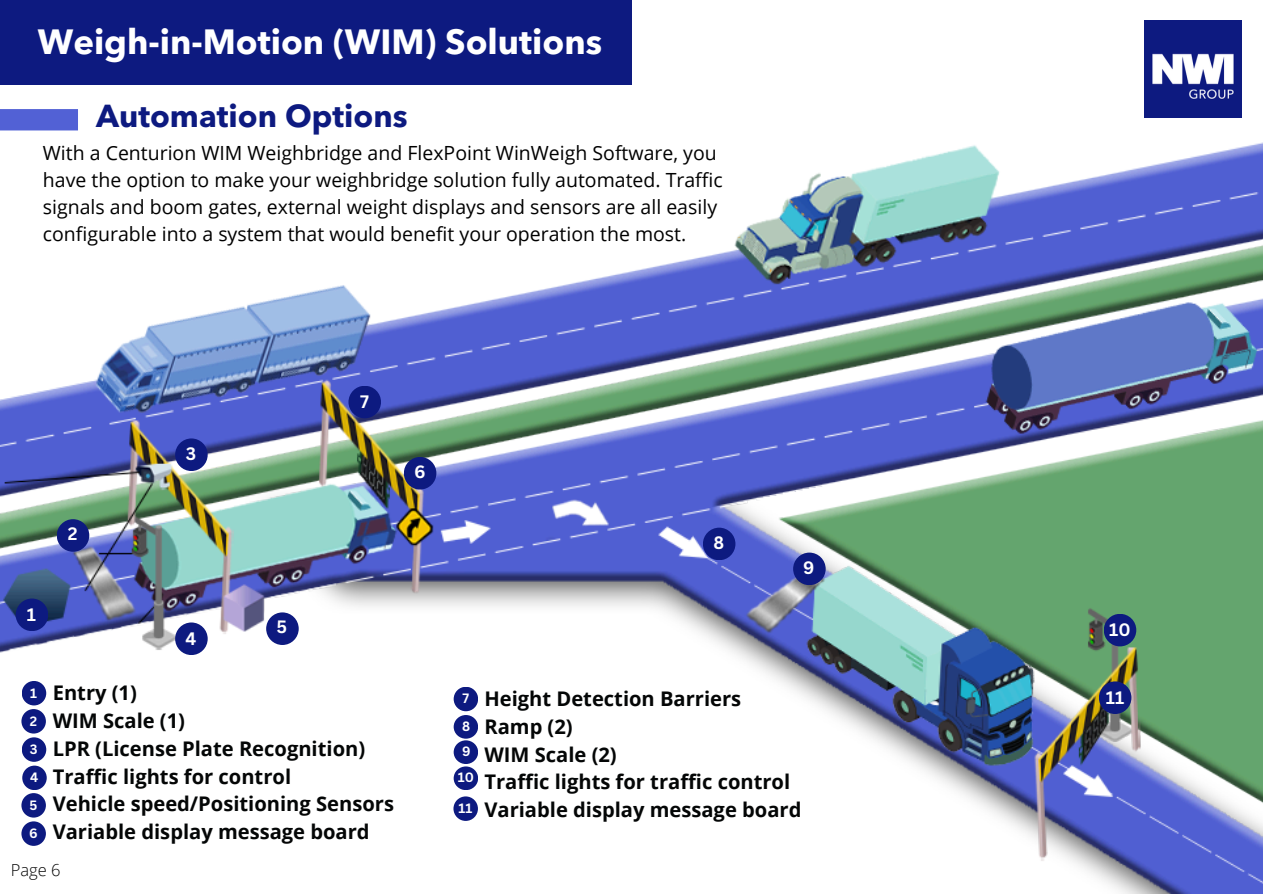
<style>
.page{position:relative;width:1263px;height:894px;background:#fff}
.page>*{position:absolute;margin:0;border:0;box-sizing:border-box;transform-origin:0 0}
.t1{font:700 34.65px "Avenir Next LT Pro";color:#fff}
.t2{font:700 31.5px "Avenir Next LT Pro";color:#0d1a80}
.t3{font:700 20.1px/27.8px "Open Sans";color:#040606}
.t4{font:19.5px/27px "Open Sans";color:#000}
.t5{font:700 17.55px "Canva Sans";color:#fff}
.t6{font:300 16.5px "Open Sans";color:#000}
.t7{font:700 13.2px "Canva Sans";color:#fff}
</style>
<div class="page">
<img style="left:1144px;top:20px;width:97px;height:88px">
<img style="left:0;top:108px;width:1263px;height:785px">
<div style="left:57px;top:519px;width:32px;height:32px;background:#0d1a80;border-radius:50%"></div>
<div style="left:175px;top:438px;width:33px;height:33px;background:#0d1a80;border-radius:50%"></div>
<div style="left:175px;top:622px;width:33px;height:33px;background:#0d1a80;border-radius:50%"></div>
<div style="left:348px;top:385px;width:33px;height:33px;background:#0d1a80;border-radius:50%"></div>
<div style="left:793px;top:552px;width:33px;height:33px;background:#0d1a80;border-radius:50%"></div>
<div style="left:703px;top:527px;width:32px;height:33px;background:#0d1a80;border-radius:50%"></div>
<div style="left:16px;top:598px;width:32px;height:33px;background:#0d1a80;border-radius:50%"></div>
<div style="left:266px;top:612px;width:33px;height:32px;background:#0d1a80;border-radius:50%"></div>
<div style="left:22px;top:680px;width:24px;height:25px;background:#0d1a80;border-radius:50%"></div>
<div style="left:21px;top:708px;width:25px;height:25px;background:#0d1a80;border-radius:50%"></div>
<div style="left:22px;top:737px;width:24px;height:24px;background:#0d1a80;border-radius:50%"></div>
<div style="left:22px;top:765px;width:25px;height:24px;background:#0d1a80;border-radius:50%"></div>
<div style="left:21px;top:792px;width:25px;height:25px;background:#0d1a80;border-radius:50%"></div>
<div style="left:21px;top:821px;width:25px;height:24px;background:#0d1a80;border-radius:50%"></div>
<div style="left:454px;top:686px;width:24px;height:25px;background:#0d1a80;border-radius:50%"></div>
<div style="left:1099px;top:681px;width:32px;height:32px;background:#0d1a80;border-radius:50%"></div>
<div style="left:1104px;top:613px;width:32px;height:33px;background:#0d1a80;border-radius:50%"></div>
<div style="left:454px;top:714px;width:24px;height:24px;background:#0d1a80;border-radius:50%"></div>
<div style="left:454px;top:740px;width:24px;height:23px;background:#0d1a80;border-radius:50%"></div>
<div style="left:454px;top:766px;width:24px;height:23px;background:#0d1a80;border-radius:50%"></div>
<div style="left:404px;top:457px;width:32px;height:32px;background:#0d1a80;border-radius:50%"></div>
<div style="left:453px;top:796px;width:25px;height:24px;background:#0d1a80;border-radius:50%"></div>
<div style="left:0;top:109px;width:78px;height:21px;background:#5261d5"></div>
<div style="left:0;top:0;width:631px;height:85px;background:#0d1a80"></div>
<p class="t1" style="left:38px;top:28px;width:566px">Weigh-in-Motion (WIM) Solutions</p>
<p class="t2" style="left:96px;top:103px;width:313px">Automation Options</p>
<p class="t4" style="left:43px;top:139px;width:681px">With a Centurion WIM Weighbridge and FlexPoint WinWeigh Software, you have the option to make your weighbridge solution fully automated. Traffic signals and boom gates, external weight displays and sensors are all easily configurable into a system that would benefit your operation the most.</p>
<h1 class="t5" style="left:68px;top:521px;width:11px">2</h1>
<p class="t5" style="left:186px;top:440px;width:12px">3</p>
<h3 class="t5" style="left:360px;top:389px;width:10px">7</h3>
<p class="t5" style="left:27px;top:601px;width:11px">1</p>
<p class="t5" style="left:186px;top:625px;width:12px">4</p>
<p class="t7" style="left:30px;top:683px;width:8px">1</p>
<p class="t7" style="left:30px;top:711px;width:9px">2</p>
<h2 class="t7" style="left:30px;top:739px;width:9px">3</h2>
<p class="t7" style="left:30px;top:768px;width:10px">4</p>
<p class="t7" style="left:30px;top:795px;width:9px">5</p>
<p class="t7" style="left:29px;top:823px;width:10px">6</p>
<h1 class="t3" style="left:53px;top:678px;width:343px">Entry (1)<br>WIM Scale (1)<br>LPR (License Plate Recognition)<br>Traffic lights for control<br>Vehicle speed/Positioning Sensors<br>Variable display message board</h1>
<p class="t6" style="left:11px;top:858px;width:51px">Page 6</p>
<p class="t5" style="left:713px;top:530px;width:12px">8</p>
<p class="t5" style="left:803px;top:554px;width:13px">9</p>
<p class="t7" style="left:462px;top:689px;width:8px">7</p>
<p class="t7" style="left:462px;top:716px;width:10px">8</p>
<p class="t7" style="left:462px;top:741px;width:10px">9</p>
<p class="t7" style="left:458px;top:767px;width:18px">10</p>
<p class="t7" style="left:459px;top:798px;width:15px">11</p>
<p class="t3" style="left:484px;top:684px;width:318px">Height Detection Barriers<br>Ramp (2)<br>WIM Scale (2)<br>Traffic lights for traffic control<br>Variable display message board</p>
<p class="t5" style="left:1109px;top:617px;width:23px">10</p>
<p class="t5" style="left:1106px;top:685px;width:20px">11</p>
</div>
